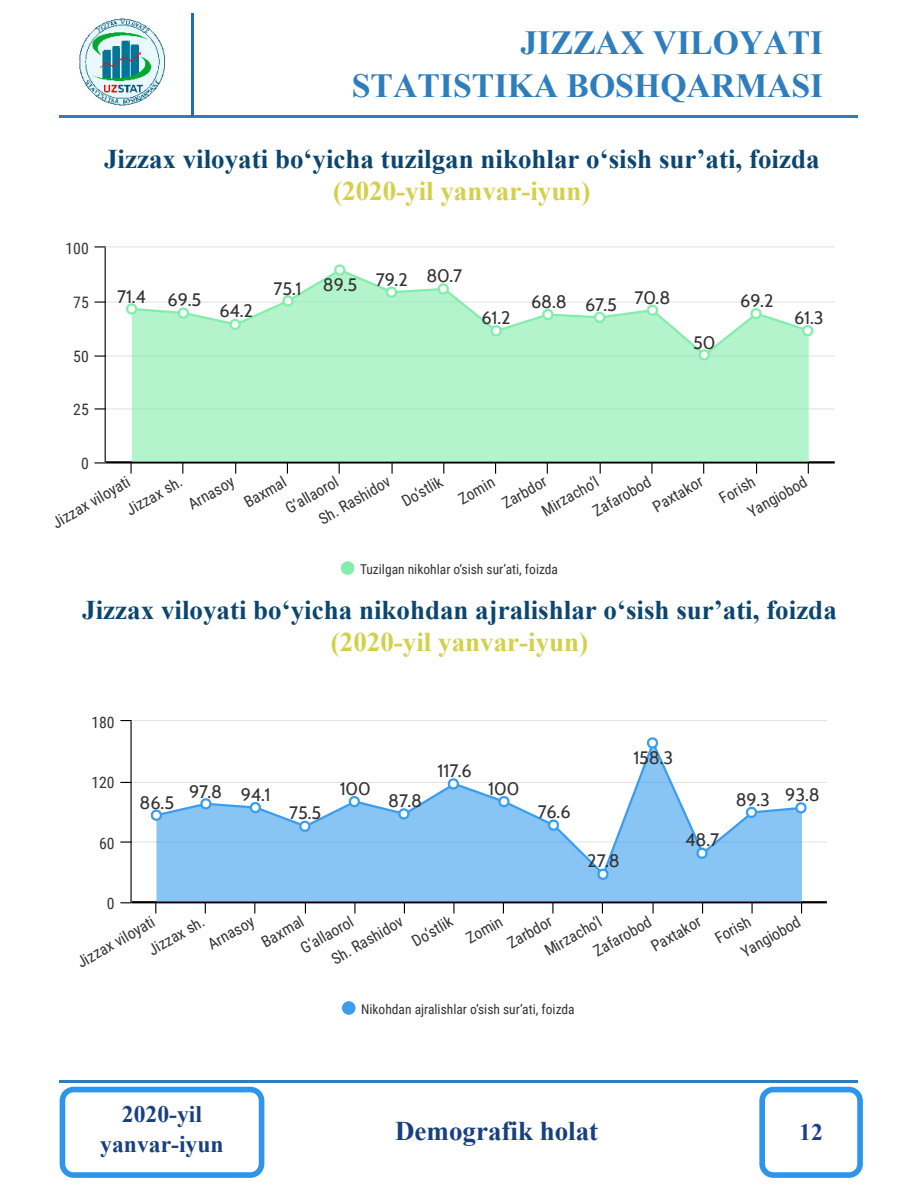
<style>
.page{position:relative;width:918px;height:1188px;background:#fff}
.page>*{position:absolute;margin:0;border:0;box-sizing:border-box;transform-origin:0 0}
.t1{font:700 33.75px/42.8px "Times New Roman";color:#2e7dbc;text-align:right}
.t2{font:700 27px "Times New Roman";color:#0b4671}
.t3{font:700 27px "Times New Roman";color:#d3d04a}
.t4{font:700 27px "Times New Roman";color:#174080}
.t5{font:700 23.7px/30.3px "Times New Roman";color:#174080;text-align:center}
.t6{font:700 23.7px "Times New Roman";color:#1d3c8c}
.t7{font:18px "Cabin";color:#333}
.t8{font:15.75px/26.1px "Roboto Condensed";color:#333}
.t9{font:13.5px "Roboto Condensed";color:#333}
</style>
<div class="page">
<hr style="left:60px;top:116px;width:798px;height:2px;background:#2e7dbc">
<img style="left:79px;top:18px;width:86px;height:88px">
<hr style="left:191px;top:14px;width:3px;height:103px;background:#216dad">
<hr style="left:60px;top:1080px;width:798px;height:2px;background:#2e7dbc">
<svg style="left:60px;top:1087px;width:204px;height:91px"></svg>
<svg style="left:759px;top:1087px;width:104px;height:91px"></svg>
<hr style="left:106px;top:246px;width:729px;height:2px;background:#e4e4e4">
<hr style="left:106px;top:302px;width:729px;height:1px;background:#e4e4e4">
<hr style="left:106px;top:356px;width:729px;height:1px;background:#e4e4e4">
<hr style="left:106px;top:408px;width:729px;height:2px;background:#e4e4e4">
<svg style="left:130px;top:464px;width:2px;height:10px"></svg>
<hr style="left:106px;top:461px;width:729px;height:3px;background:#000">
<svg style="left:94px;top:246px;width:12px;height:2px"></svg>
<svg style="left:94px;top:408px;width:11px;height:2px"></svg>
<svg style="left:94px;top:462px;width:12px;height:2px"></svg>
<hr style="left:105px;top:248px;width:1px;height:214px;background:#000">
<div style="left:132px;top:358px;width:677px;height:103px;background:#b4f4cc"></div>
<svg style="left:129px;top:271px;width:683px;height:87px"></svg>
<svg style="left:800px;top:324px;width:14px;height:13px"></svg>
<svg style="left:748px;top:307px;width:14px;height:13px"></svg>
<svg style="left:696px;top:348px;width:14px;height:14px"></svg>
<svg style="left:644px;top:303px;width:14px;height:14px"></svg>
<svg style="left:591px;top:311px;width:15px;height:13px"></svg>
<svg style="left:540px;top:308px;width:14px;height:13px"></svg>
<svg style="left:488px;top:324px;width:14px;height:14px"></svg>
<svg style="left:435px;top:282px;width:14px;height:14px"></svg>
<svg style="left:383px;top:285px;width:14px;height:14px"></svg>
<svg style="left:332px;top:264px;width:14px;height:13px"></svg>
<svg style="left:280px;top:294px;width:14px;height:14px"></svg>
<svg style="left:227px;top:318px;width:14px;height:13px"></svg>
<svg style="left:175px;top:306px;width:14px;height:14px"></svg>
<svg style="left:126px;top:302px;width:12px;height:14px"></svg>
<svg style="left:341px;top:561px;width:13px;height:14px"></svg>
<hr style="left:132px;top:720px;width:695px;height:1px;background:#e4e4e4">
<hr style="left:132px;top:782px;width:695px;height:1px;background:#e4e4e4">
<hr style="left:132px;top:842px;width:695px;height:1px;background:#e4e4e4">
<svg style="left:354px;top:903px;width:2px;height:11px"></svg>
<svg style="left:552px;top:903px;width:2px;height:11px"></svg>
<svg style="left:652px;top:903px;width:2px;height:11px"></svg>
<hr style="left:132px;top:901px;width:695px;height:2px;background:#000">
<svg style="left:120px;top:720px;width:12px;height:1px"></svg>
<svg style="left:120px;top:902px;width:12px;height:1px"></svg>
<hr style="left:130px;top:721px;width:2px;height:181px;background:#000">
<div style="left:156px;top:878px;width:646px;height:23px;background:#88c4f4"></div>
<svg style="left:154px;top:742px;width:650px;height:136px"></svg>
<svg style="left:793px;top:801px;width:14px;height:14px"></svg>
<svg style="left:743px;top:806px;width:14px;height:13px"></svg>
<svg style="left:694px;top:846px;width:14px;height:14px"></svg>
<svg style="left:644px;top:737px;width:14px;height:13px"></svg>
<svg style="left:595px;top:868px;width:14px;height:13px"></svg>
<svg style="left:545px;top:818px;width:14px;height:14px"></svg>
<svg style="left:496px;top:795px;width:14px;height:13px"></svg>
<svg style="left:445px;top:777px;width:14px;height:14px"></svg>
<svg style="left:396px;top:807px;width:14px;height:14px"></svg>
<svg style="left:346px;top:795px;width:14px;height:13px"></svg>
<svg style="left:297px;top:820px;width:14px;height:13px"></svg>
<svg style="left:247px;top:801px;width:14px;height:13px"></svg>
<svg style="left:198px;top:797px;width:14px;height:14px"></svg>
<svg style="left:150px;top:808px;width:12px;height:14px"></svg>
<svg style="left:342px;top:1001px;width:14px;height:14px"></svg>
<h1 class="t1" style="left:352px;top:20px;width:473px">JIZZAX VILOYATI<br>STATISTIKA BOSHQARMASI</h1>
<p class="t8" style="left:66px;top:235px;width:25px">100</p>
<p class="t8" style="left:73px;top:289px;width:17px">75</p>
<p class="t8" style="left:73px;top:342px;width:17px">50</p>
<h2 class="t2" style="left:104px;top:140px;width:717px">Jizzax viloyati bo‘yicha tuzilgan nikohlar o‘sish sur’ati, foizda</h2>
<h2 class="t3" style="left:333px;top:173px;width:259px">(2020-yil yanvar-iyun)</h2>
<p class="t7" style="left:117px;top:284px;width:86px">71.4 69.5</p>
<p class="t7" style="left:219px;top:297px;width:35px">64.2</p>
<p class="t7" style="left:273px;top:268px;width:190px">75.1 89.5 79.2 80.7</p>
<p class="t7" style="left:482px;top:304px;width:31px">61.2</p>
<p class="t7" style="left:531px;top:288px;width:141px">68.8 67.5 70.8</p>
<p class="t7" style="left:693px;top:328px;width:24px">50</p>
<p class="t7" style="left:740px;top:287px;width:35px">69.2</p>
<p class="t7" style="left:794px;top:304px;width:31px">61.3</p>
<p class="t8" style="left:73px;top:396px;width:17px">25</p>
<p class="t8" style="left:81px;top:450px;width:9px">0</p>
<p class="t8" style="left:313px;top:508px;width:82px;rotate:-30deg">Sh. Rashidov</p>
<p class="t8" style="left:396px;top:491px;width:46px;rotate:-30deg">Do‘stlik</p>
<p class="t8" style="left:453px;top:488px;width:41px;rotate:-30deg">Zomin</p>
<p class="t8" style="left:496px;top:493px;width:50px;rotate:-30deg">Zarbdor</p>
<p class="t8" style="left:587px;top:501px;width:66px;rotate:-30deg">Zafarobod</p>
<p class="t8" style="left:647px;top:496px;width:57px;rotate:-30deg">Paxtakor</p>
<p class="t8" style="left:729px;top:479px;width:67px;text-indent:-18px;rotate:-30deg">Forish<br>Yangiobod</p>
<p class="t8" style="left:280px;top:498px;width:60px;rotate:-30deg">G‘al aorol</p>
<p class="t8" style="left:536px;top:500px;width:65px;rotate:-30deg">Mirzacho‘l</p>
<p class="t8" style="left:121px;top:499px;width:64px;rotate:-30deg">Jizzax sh.</p>
<p class="t8" style="left:183px;top:494px;width:52px;rotate:-30deg">Arnasoy</p>
<p class="t8" style="left:238px;top:491px;width:48px;rotate:-30deg">Baxmal</p>
<p class="t8" style="left:47px;top:512px;width:89px;rotate:-30deg">Jizzax viloyati</p>
<p class="t9" style="left:360px;top:559px;width:200px">Tuzilgan nikohlar o‘sish sur’ati, foizda</p>
<h2 class="t2" style="left:82px;top:591px;width:756px">Jizzax viloyati bo‘yicha nikohdan ajralishlar o‘sish sur’ati, foizda</h2>
<h2 class="t3" style="left:331px;top:624px;width:259px">(2020-yil yanvar-iyun)</h2>
<p class="t8" style="left:91px;top:709px;width:25px">180</p>
<p class="t8" style="left:91px;top:769px;width:25px">120</p>
<p class="t8" style="left:99px;top:829px;width:17px">60</p>
<p class="t8" style="left:107px;top:890px;width:9px">0</p>
<p class="t7" style="left:140px;top:788px;width:36px">86.5</p>
<p class="t7" style="left:189px;top:779px;width:83px">97.8 94.1</p>
<p class="t7" style="left:289px;top:799px;width:34px">75.5</p>
<p class="t7" style="left:340px;top:775px;width:32px">100</p>
<p class="t7" style="left:388px;top:786px;width:35px">87.8</p>
<p class="t7" style="left:438px;top:757px;width:36px">117.6</p>
<p class="t7" style="left:488px;top:775px;width:32px">100</p>
<p class="t7" style="left:538px;top:797px;width:34px">76.6</p>
<p class="t7" style="left:633px;top:743px;width:41px">158.3</p>
<p class="t7" style="left:587px;top:847px;width:34px">27.8</p>
<p class="t7" style="left:685px;top:826px;width:36px">48.7</p>
<p class="t7" style="left:736px;top:783px;width:86px">89.3 93.8</p>
<p class="t8" style="left:326px;top:948px;width:82px;rotate:-30deg">Sh. Rashidov</p>
<p class="t8" style="left:406px;top:930px;width:46px;rotate:-30deg">Do‘stlik</p>
<p class="t8" style="left:461px;top:928px;width:41px;rotate:-30deg">Zomin</p>
<p class="t8" style="left:502px;top:933px;width:50px;rotate:-30deg">Zarbdor</p>
<p class="t8" style="left:588px;top:940px;width:66px;rotate:-30deg">Zafarobod</p>
<p class="t8" style="left:645px;top:936px;width:57px;rotate:-30deg">Paxtakor</p>
<p class="t8" style="left:723px;top:920px;width:67px;line-height:24.9px;text-indent:-16px;rotate:-30deg">Forish<br>Yangiobod</p>
<p class="t8" style="left:295px;top:937px;width:60px;rotate:-30deg">G‘al aorol</p>
<p class="t8" style="left:539px;top:940px;width:65px;rotate:-30deg">Mirzacho‘l</p>
<p class="t8" style="left:143px;top:939px;width:64px;rotate:-30deg">Jizzax sh.</p>
<p class="t8" style="left:202px;top:934px;width:52px;rotate:-30deg">Arnasoy</p>
<p class="t8" style="left:256px;top:931px;width:48px;rotate:-30deg">Baxmal</p>
<p class="t8" style="left:71px;top:952px;width:89px;rotate:-30deg">Jizzax viloyati</p>
<h3 class="t5" style="left:100px;top:1098px;width:125px">2020-yil yanvar-iyun</h3>
<p class="t9" style="left:361px;top:999px;width:215px">Nikohdan ajralishlar o‘sish sur’ati, foizda</p>
<h2 class="t4" style="left:395px;top:1112px;width:205px">Demografik holat</h2>
<h3 class="t6" style="left:799px;top:1115px;width:25px">12</h3>
</div>
